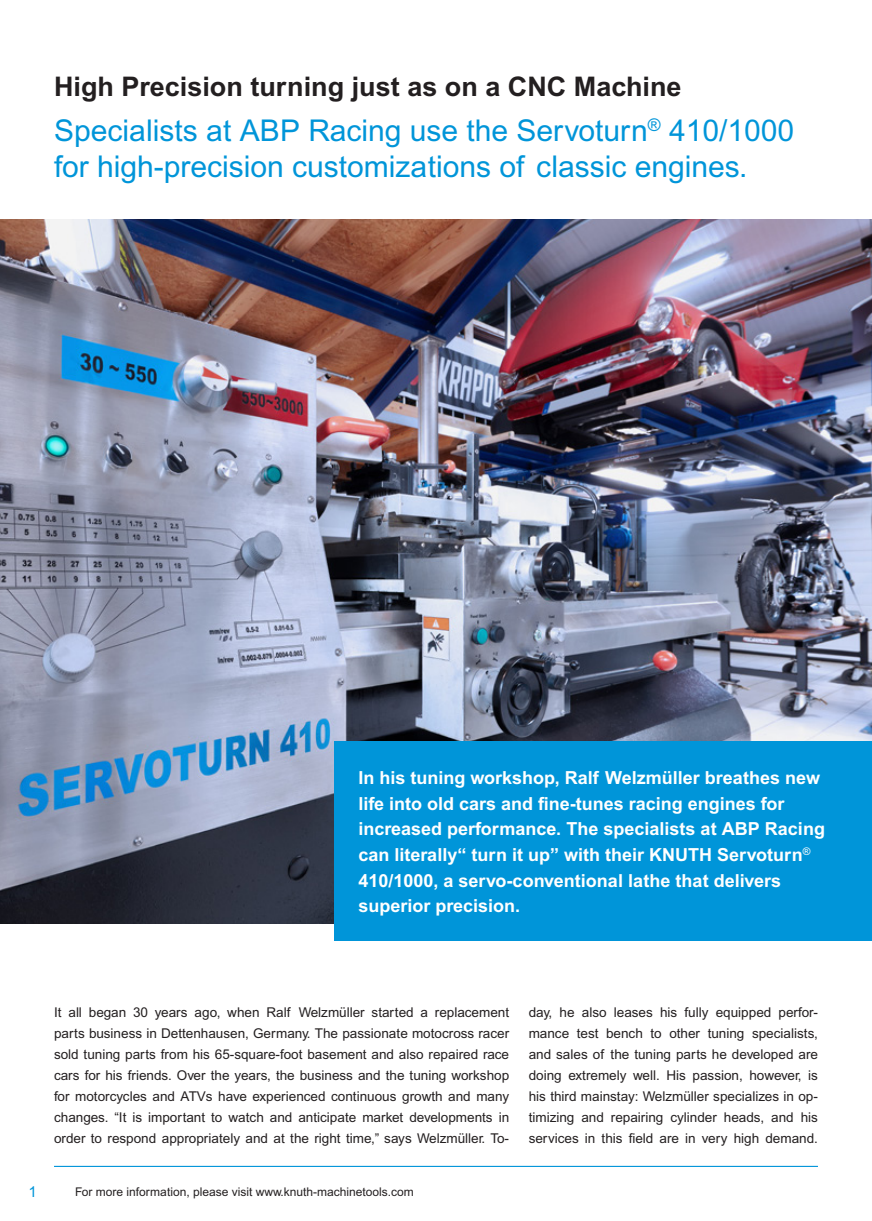
<style>
.page{position:relative;width:872px;height:1221px;background:#fff}
.page>*{position:absolute;margin:0;border:0;box-sizing:border-box;transform-origin:0 0}
.t1{font:30px/36px "Arial MT Pro";color:#0095d9}
.t2{font:700 27px "Arial MT Pro";color:#231f20}
.Headline_2{font:700 18px/25.5px "Arial MT Pro";color:#fff}
.Seitenzahl{font:15px "Arial MT Pro";color:#0095d9}
.fliesstext-redaktion{font:13.5px/21px "Arial MT Pro";color:#231f20;text-align:justify}
.Grundtext{font:12px "Arial MT Pro";color:#231f20}
</style>
<div class="page">
<img style="left:0;top:219px;width:872px;height:704px">
<div style="left:334px;top:741px;width:538px;height:200px;background:#0095d9"></div>
<hr style="left:54px;top:1165px;width:764px;height:1px;background:#0095d9">
<p class="t2" style="left:54px;top:71px;width:629px">High Precision turning just as on a CNC Machine</p>
<p class="t1" style="left:54px;top:114px;width:741px">Specialists at ABP Racing use the Servoturn<sup>®</sup> 410/1000 for high-precision customizations of classic engines.</p>
<p class="Headline_2" style="left:358px;top:766px;width:468px">In his tuning workshop, Ralf Welzmüller breathes new life into old cars and fine-tunes racing engines for increased performance. The specialists at ABP Racing can literally“ turn it up” with their KNUTH Servoturn<sup>® </sup>410/1000, a servo-conventional lathe that delivers superior precision.</p>
<p class="fliesstext-redaktion" style="left:54px;top:1002px;width:457px">It all began 30 years ago, when Ralf Welzmüller started a replacement parts business in Dettenhausen, Germany. The passionate motocross racer sold tuning parts from his 65-square-foot basement and also repaired race cars for his friends. Over the years, the business and the tuning workshop for motorcycles and ATVs have experienced continuous growth and many changes. “It is important to watch and anticipate market developments in order to respond appropriately and at the right time,” says Welzmüller. To-</p>
<p class="fliesstext-redaktion" style="left:529px;top:1002px;width:291px">day, he also leases his fully equipped perfor&shy;mance test bench to other tuning specialists, and sales of the tuning parts he developed are doing extremely well. His passion, however, is his third mainstay: Welzmüller specializes in op&shy;timizing and repairing cylinder heads, and his services in this field are in very high demand.</p>
<p class="Seitenzahl" style="left:28px;top:1182px;width:10px">1</p>
<p class="Grundtext" style="left:75px;top:1184px;width:340px">For more information, please visit www.knuth-machinetools.com</p>
</div>
